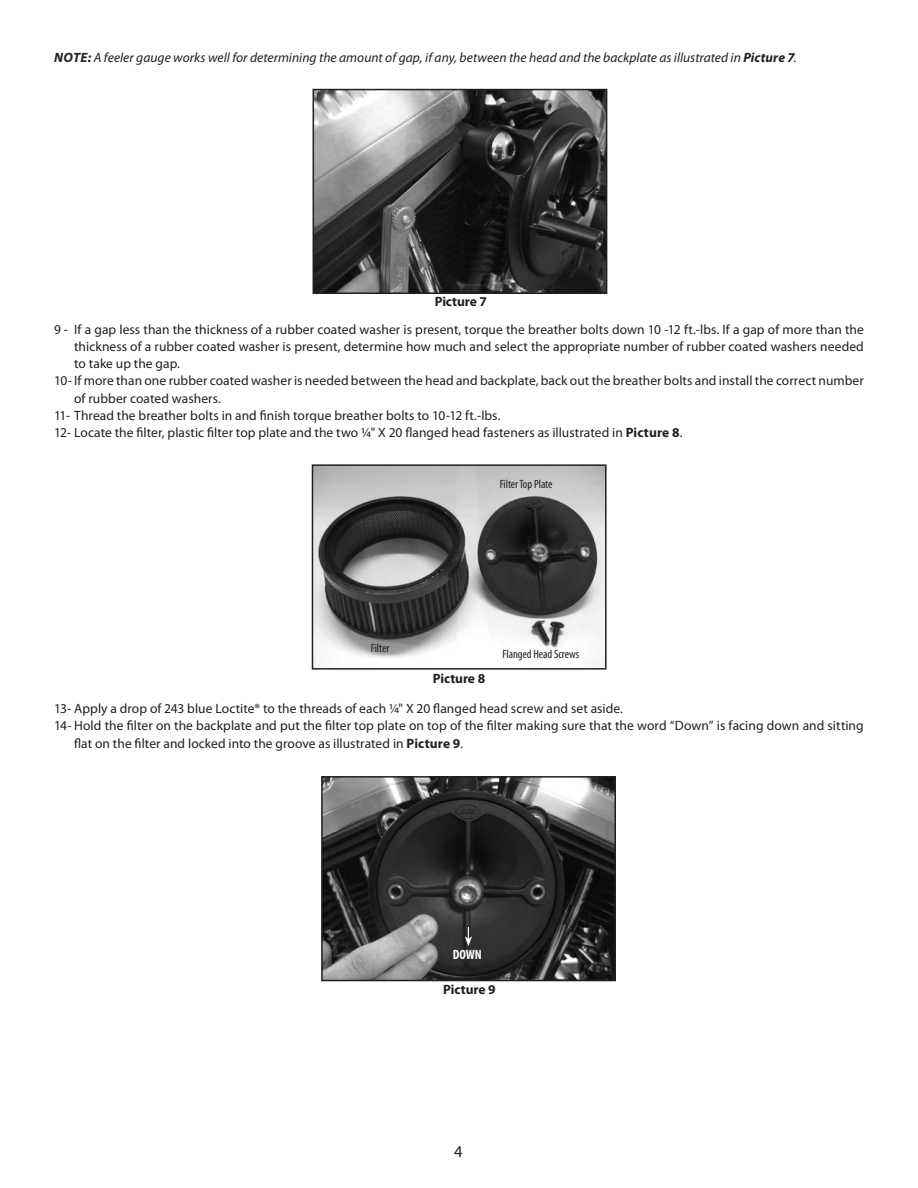
<style>
.page{position:relative;width:918px;height:1188px;background:#fff}
.page>*{position:absolute;margin:0;border:0;box-sizing:border-box;transform-origin:0 0}
.t1{font:16.5px "Myriad Pro";color:#231f20}
.Step_1{font:13.5px/17.2px "Myriad Pro";letter-spacing:.005em;color:#231f20}
.t2{font:italic 13.5px "Myriad Pro";letter-spacing:.005em;color:#231f20}
.Body_Paragraph{font:700 13.5px "Myriad Pro";letter-spacing:-.005em;color:#231f20}
.Body_Paragraph-2{font:700 condensed 13.5px "Myriad Pro";color:#fff}
.Body_Paragraph-3{font:condensed 12px "Myriad Pro";letter-spacing:-.005em;color:#231f20}
.s1{font-weight:700}
</style>
<div class="page">
<img style="left:315px;top:467px;width:289px;height:200px">
<div style="left:312px;top:464px;width:295px;height:206px;border:2px solid #231f20"></div>
<img style="left:324px;top:779px;width:289px;height:199px">
<div style="left:321px;top:776px;width:295px;height:205px;border:2px solid #231f20"></div>
<svg style="left:465px;top:927px;width:7px;height:19px"></svg>
<img style="left:316px;top:92px;width:288px;height:199px">
<div style="left:313px;top:89px;width:294px;height:205px;border:2px solid #231f20"></div>
<p class="t2" style="left:54px;top:49px;width:744px"><span class="s1">NOTE:</span> A feeler gauge works well for determining the amount of gap, if any, between the head and the backplate as illustrated in <span class="s1">Picture 7</span>.</p>
<p class="Body_Paragraph" style="left:435px;top:293px;width:54px">Picture 7</p>
<p class="Step_1" style="left:74px;top:320px;width:791px;text-align:justify;text-indent:-20px">9 - If a gap less than the thickness of a rubber coated washer is present, torque the breather bolts down 10 -12 ft.-lbs. If a gap of more than the thickness of a rubber coated washer is present, determine how much and select the appropriate number of rubber coated washers needed to take up the gap.</p>
<p class="Step_1" style="left:74px;top:372px;width:791px;text-indent:-20px">10- If more than one rubber coated washer is needed between the head and backplate, back out the breather bolts and install the correct number of rubber coated washers.</p>
<p class="Step_1" style="left:54px;top:406px;width:448px">11- Thread the breather bolts in and finish torque breather bolts to 10-12 ft.-lbs.</p>
<p class="Step_1" style="left:54px;top:424px;width:630px">12- Locate the filter, plastic filter top plate and the two ¼" X 20 flanged head fasteners as illustrated in <span class="s1">Picture 8</span>.</p>
<p class="Body_Paragraph-3" style="left:500px;top:477px;width:54px">Filter Top Plate</p>
<p class="Body_Paragraph-3" style="left:371px;top:641px;width:20px">Filter</p>
<p class="Body_Paragraph" style="left:433px;top:669px;width:54px">Picture 8</p>
<p class="Body_Paragraph-3" style="left:503px;top:646px;width:78px">Flanged Head Screws</p>
<p class="Step_1" style="left:54px;top:700px;width:570px">13- Apply a drop of 243 blue Loctite® to the threads of each ¼" X 20 flanged head screw and set aside.</p>
<p class="Step_1" style="left:74px;top:717px;width:791px;text-indent:-20px">14- Hold the filter on the backplate and put the filter top plate on top of the filter making sure that the word “Down” is facing down and sitting flat on the filter and locked into the groove as illustrated in <span class="s1">Picture 9</span>.</p>
<p class="Body_Paragraph-2" style="left:453px;top:946px;width:31px">DOWN</p>
<p class="Body_Paragraph" style="left:443px;top:980px;width:54px">Picture 9</p>
<p class="t1" style="left:454px;top:1141px;width:10px">4</p>
</div>
